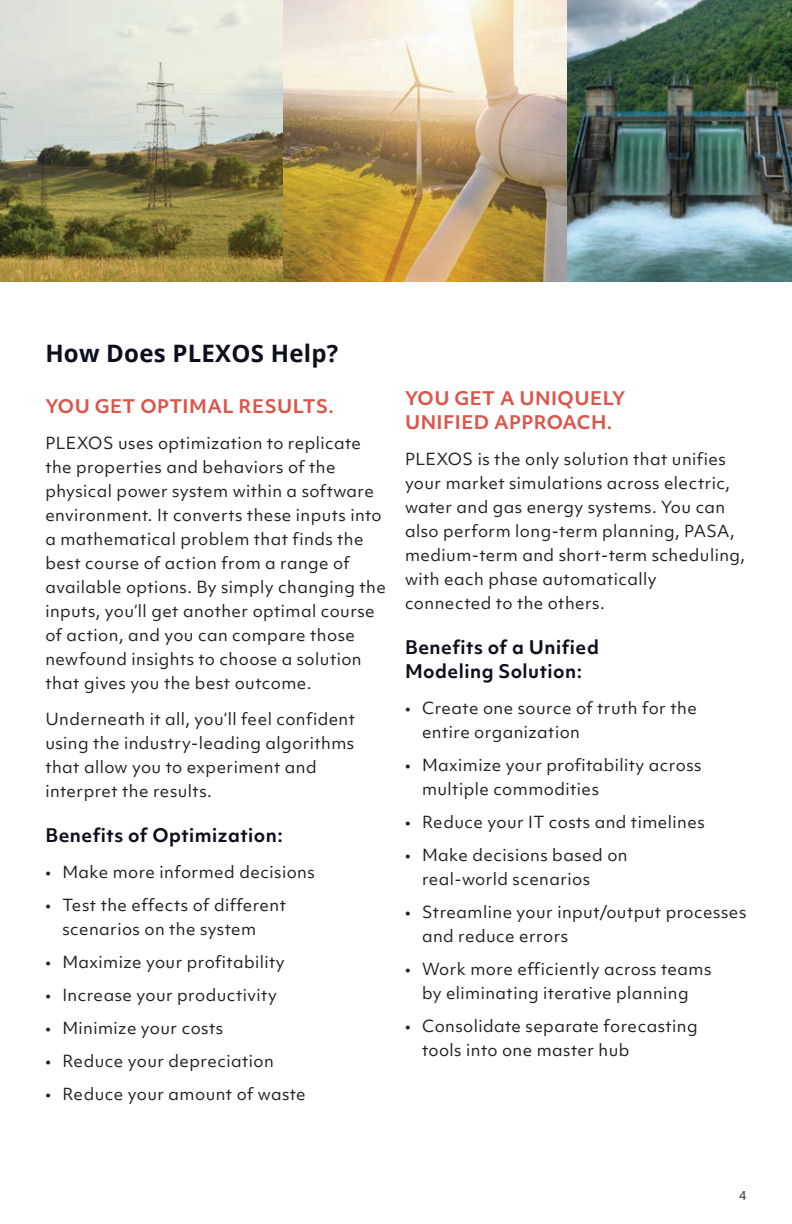
<style>
.page{position:relative;width:792px;height:1224px;background:#fff}
.page>*{position:absolute;margin:0;border:0;box-sizing:border-box;transform-origin:0 0}
.t1{font:700 24px "Open Sans";letter-spacing:.01em;color:#0d0f1d}
.t2{font:700 18px/24px "Objektiv Mk 1";letter-spacing:.025em;color:#0d0f1d}
.t3{font:700 18px/24px "Objektiv Mk 1";letter-spacing:.025em;color:#dc554a}
.t4{font:16px/24px "Objektiv Mk 1";letter-spacing:.025em;color:#231f20}
.t5{font:500 12px "Objektiv Mk 1";color:#55525c}
</style>
<div class="page">
<img style="left:0;top:0;width:284px;height:281px">
<img style="left:284px;top:0;width:283px;height:281px">
<img style="left:567px;top:0;width:225px;height:281px">
<h1 class="t1" style="left:45px;top:337px;width:294px">How Does PLEXOS Help?</h1>
<p class="t3" style="left:45px;top:394px;width:290px">YOU GET OPTIMAL RESULTS.</p>
<p class="t4" style="left:45px;top:431px;width:342px">PLEXOS uses optimization to replicate the properties and behaviors of the physical power system within a software environment. It converts these inputs into a mathematical problem that finds the best course of action from a range of available options. By simply changing the inputs, you’ll get another optimal course of action, and you can compare those newfound insights to choose a solution that gives you the best outcome.</p>
<p class="t4" style="left:45px;top:707px;width:311px">Underneath it all, you’ll feel confident using the industry-leading algorithms that allow you to experiment and interpret the results.</p>
<p class="t2" style="left:45px;top:823px;width:239px">Benefits of Optimization:</p>
<p class="t4" style="left:45px;top:860px;width:271px">• Make more informed decisions</p>
<p class="t4" style="left:62px;top:893px;width:225px;text-indent:-17px">• Test the effects of different scenarios on the system</p>
<p class="t4" style="left:45px;top:950px;width:241px">• Maximize your profitability</p>
<p class="t4" style="left:45px;top:983px;width:233px">• Increase your productivity</p>
<p class="t4" style="left:45px;top:1016px;width:179px">• Minimize your costs</p>
<p class="t4" style="left:45px;top:1049px;width:230px">• Reduce your depreciation</p>
<p class="t4" style="left:45px;top:1082px;width:262px">• Reduce your amount of waste</p>
<p class="t3" style="left:405px;top:386px;width:222px">YOU GET A UNIQUELY<br>UNIFIED APPROACH.</p>
<p class="t4" style="left:405px;top:447px;width:342px">PLEXOS is the only solution that unifies your market simulations across electric, water and gas energy systems. You can also perform long-term planning, PASA, medium-term and short-term scheduling, with each phase automatically connected to the others.</p>
<p class="t2" style="left:405px;top:635px;width:195px">Benefits of a Unified<br>Modeling Solution:</p>
<p class="t4" style="left:422px;top:696px;width:276px;text-indent:-17px">• Create one source of truth for the entire organization</p>
<p class="t4" style="left:422px;top:753px;width:281px;text-indent:-17px">• Maximize your profitability across multiple commodities</p>
<p class="t4" style="left:405px;top:810px;width:301px">• Reduce your IT costs and timelines</p>
<p class="t4" style="left:422px;top:843px;width:207px;text-indent:-17px">• Make decisions based on real-world scenarios</p>
<p class="t4" style="left:422px;top:900px;width:326px;text-indent:-17px">• Streamline your input/output processes and reduce errors</p>
<p class="t4" style="left:405px;top:957px;width:308px;text-align:center">• Work more efficiently across teams by eliminating iterative planning</p>
<p class="t4" style="left:422px;top:1014px;width:277px;text-indent:-17px">• Consolidate separate forecasting tools into one master hub</p>
<p class="t5" style="left:739px;top:1187px;width:9px">4</p>
</div>
